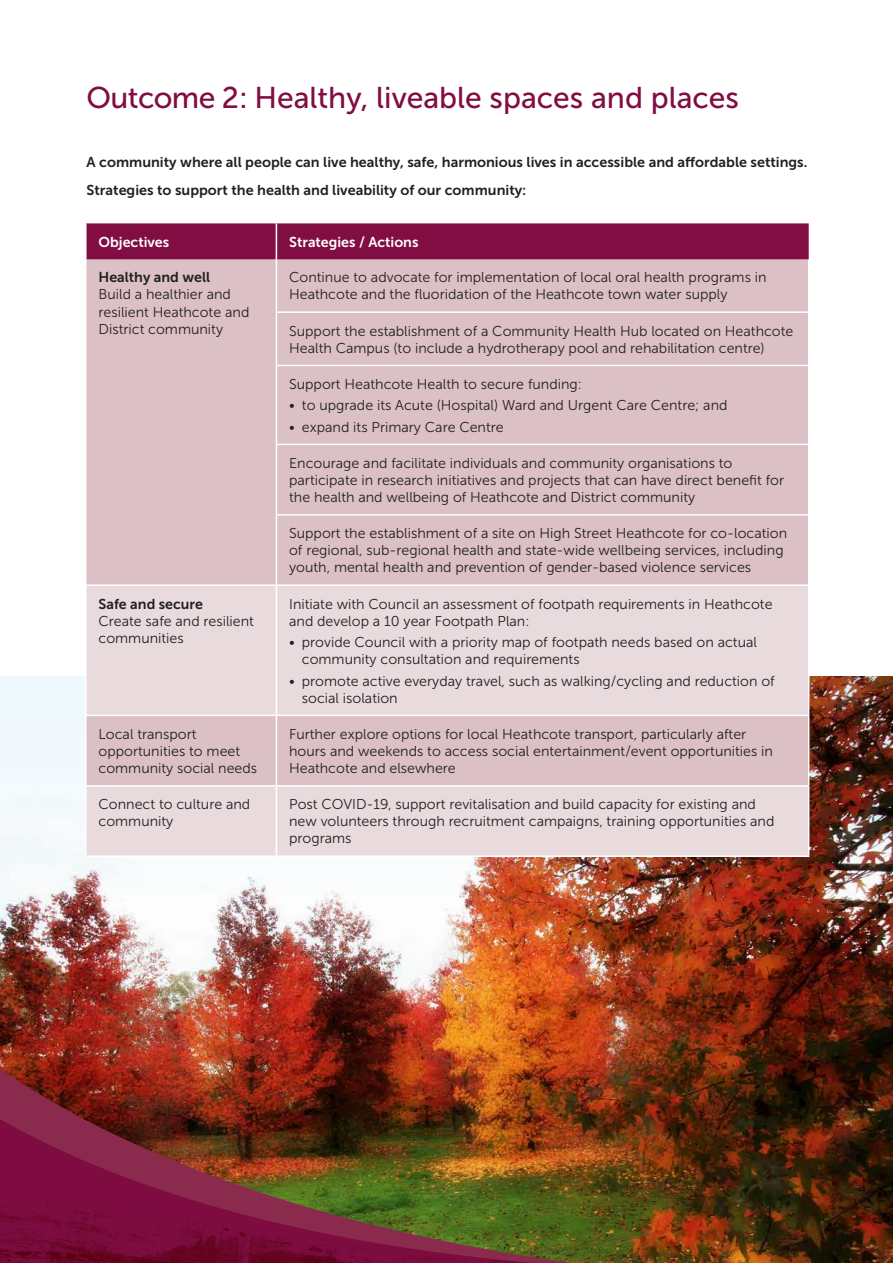
<style>
.page{position:relative;width:893px;height:1263px;background:#fff}
.page>*{position:absolute;margin:0;border:0;box-sizing:border-box;transform-origin:0 0}
.t1{font:30px "Museo Sans 500";color:#810d42}
.t2{font:14.25px/17.1px "Museo Sans 300";color:#231f20}
.t3{font:14.25px/28.3px "Museo Sans 700";color:#231f20}
.t4{font:14.25px "Museo Sans 700";color:#fff}
</style>
<div class="page">
<img style="left:0;top:676px;width:893px;height:587px">
<div style="left:87px;top:223px;width:722px;height:37px;background:#810d42"></div>
<div style="left:87px;top:260px;width:721px;height:324px;background:#dbc1c5"></div>
<svg style="left:87px;top:586px;width:721px;height:269px;background:#e5d4d6"></svg>
<hr style="left:276px;top:223px;width:1px;height:37px;background:#fff">
<hr style="left:276px;top:260px;width:1px;height:51px;background:#fff">
<hr style="left:276px;top:311px;width:533px;height:2px;background:#fff">
<hr style="left:276px;top:313px;width:1px;height:52px;background:#fff">
<hr style="left:276px;top:366px;width:1px;height:78px;background:#fff">
<hr style="left:276px;top:445px;width:1px;height:69px;background:#fff">
<hr style="left:276px;top:515px;width:1px;height:69px;background:#fff">
<hr style="left:85px;top:586px;width:2px;height:129px;background:#fff">
<hr style="left:276px;top:365px;width:533px;height:1px;background:#fff">
<hr style="left:276px;top:444px;width:533px;height:1px;background:#fff">
<hr style="left:276px;top:514px;width:533px;height:1px;background:#fff">
<hr style="left:276px;top:586px;width:1px;height:129px;background:#fff">
<hr style="left:808px;top:586px;width:1px;height:129px;background:#fff">
<hr style="left:85px;top:715px;width:191px;height:1px;background:#fff">
<hr style="left:85px;top:716px;width:2px;height:69px;background:#fff">
<hr style="left:85px;top:785px;width:191px;height:1px;background:#fff">
<hr style="left:85px;top:786px;width:2px;height:69px;background:#fff">
<hr style="left:85px;top:855px;width:191px;height:2px;background:#fff">
<hr style="left:276px;top:715px;width:533px;height:1px;background:#fff">
<hr style="left:276px;top:716px;width:1px;height:69px;background:#fff">
<hr style="left:808px;top:716px;width:1px;height:69px;background:#fff">
<hr style="left:276px;top:785px;width:533px;height:1px;background:#fff">
<hr style="left:276px;top:786px;width:1px;height:69px;background:#fff">
<hr style="left:808px;top:786px;width:1px;height:69px;background:#fff">
<hr style="left:276px;top:855px;width:533px;height:2px;background:#fff">
<img style="left:0;top:1047px;width:627px;height:216px">
<img style="left:0;top:1119px;width:535px;height:144px">
<h1 class="t1" style="left:87px;top:81px;width:654px">Outcome 2: Healthy, liveable spaces and places</h1>
<p class="t3" style="left:87px;top:148px;width:722px">A community where all people can live healthy, safe, harmonious lives in accessible and affordable settings.<br>Strategies to support the health and liveability of our community:</p>
<p class="t4" style="left:99px;top:234px;width:72px">Objectives</p>
<p class="t4" style="left:289px;top:234px;width:131px">Strategies / Actions</p>
<p class="t3" style="left:99px;top:263px;width:113px">Healthy and well</p>
<p class="t2" style="left:99px;top:286px;width:152px">Build a healthier and resilient Heathcote and<br>District community</p>
<p class="t2" style="left:289px;top:269px;width:479px">Continue to advocate for implementation of local oral health programs in<br>Heathcote and the fluoridation of the Heathcote town water supply</p>
<p class="t2" style="left:289px;top:322px;width:506px">Support the establishment of a Community Health Hub located on Heathcote<br>Health Campus (to include a hydrotherapy pool and rehabilitation centre)</p>
<p class="t2" style="left:289px;top:376px;width:294px">Support Heathcote Health to secure funding:</p>
<p class="t2" style="left:289px;top:397px;width:440px">• to upgrade its Acute (Hospital) Ward and Urgent Care Centre; and</p>
<p class="t2" style="left:289px;top:418px;width:216px">• expand its Primary Care Centre</p>
<p class="t2" style="left:289px;top:454px;width:496px">Encourage and facilitate individuals and community organisations to participate in research initiatives and projects that can have direct benefit for the health and wellbeing of Heathcote and District community</p>
<p class="t2" style="left:289px;top:525px;width:499px">Support the establishment of a site on High Street Heathcote for co-location of regional, sub-regional health and state-wide wellbeing services, including youth, mental health and prevention of gender-based violence services</p>
<p class="t3" style="left:99px;top:589px;width:106px">Safe and secure</p>
<p class="t2" style="left:99px;top:612px;width:157px">Create safe and resilient communities</p>
<p class="t2" style="left:289px;top:595px;width:485px">Initiate with Council an assessment of footpath requirements in Heathcote and develop a 10 year Footpath Plan:</p>
<p class="t2" style="left:302px;top:634px;width:457px;text-indent:-13px">• provide Council with a priority map of footpath needs based on actual community consultation and requirements</p>
<p class="t2" style="left:302px;top:672px;width:474px;text-indent:-13px">• promote active everyday travel, such as walking/cycling and reduction of social isolation</p>
<p class="t2" style="left:99px;top:725px;width:160px">Local transport opportunities to meet community social needs</p>
<p class="t2" style="left:289px;top:725px;width:485px">Further explore options for local Heathcote transport, particularly after hours and weekends to access social entertainment/event opportunities in<br>Heathcote and elsewhere</p>
<p class="t2" style="left:99px;top:796px;width:153px">Connect to culture and community</p>
<p class="t2" style="left:289px;top:796px;width:487px">Post COVID-19, support revitalisation and build capacity for existing and new volunteers through recruitment campaigns, training opportunities and programs</p>
</div>
